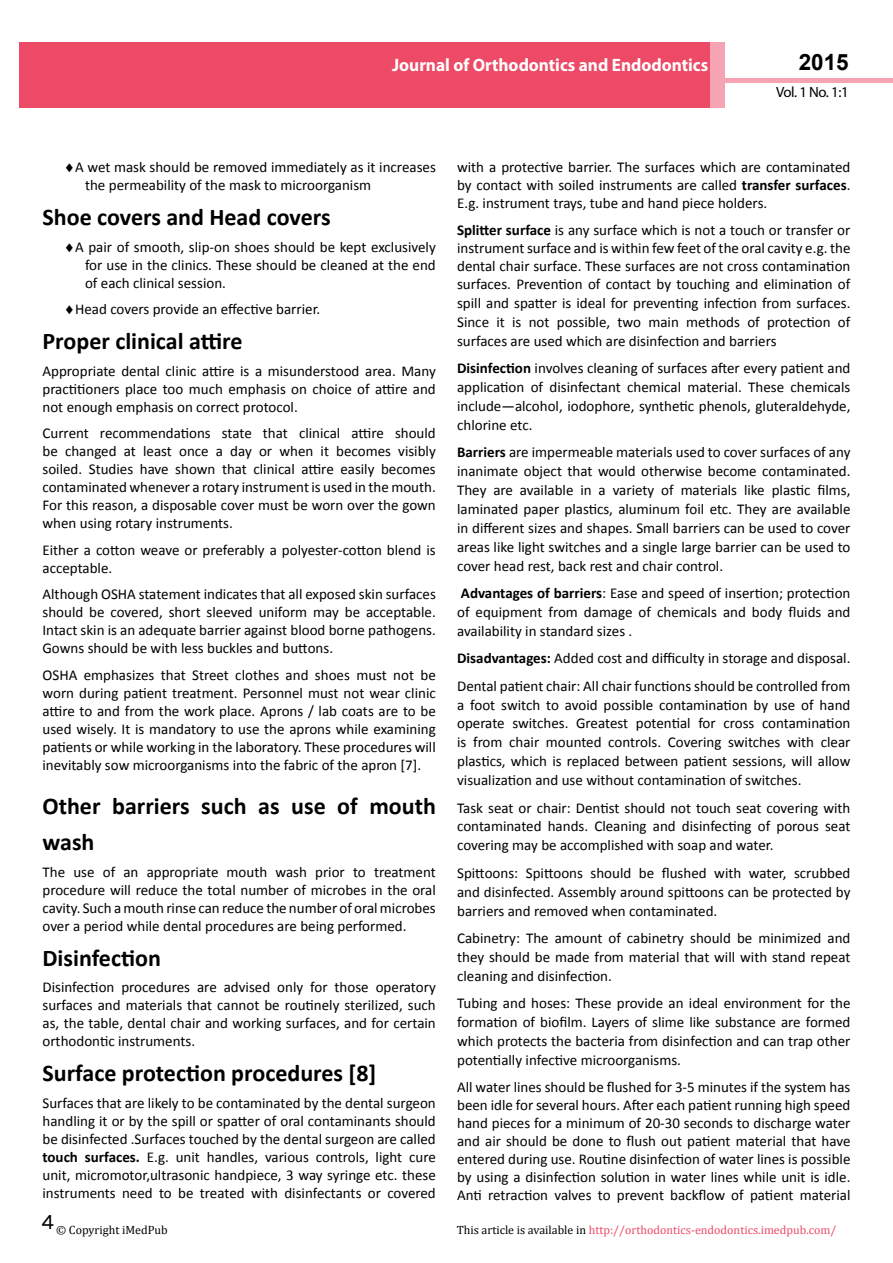
<style>
.page{position:relative;width:893px;height:1263px;background:#fff}
.page>*{position:absolute;margin:0;border:0;box-sizing:border-box;transform-origin:0 0}
.t1{font:25.5px "Tunga";color:#000}
.t2{font:700 24px/36px "Calibri";color:#000}
.t3{font:700 22.5px "Arial";color:#000}
.t4{font:700 18px "Myriad Pro";color:#fff;scale:.96 1}
.t5{font:15px/18px "Calibri";color:#000;text-align:justify}
.t6{font:14.85px "Myriad Pro";color:#000}
.t7{font:12px "Cambria";color:#ed4a67}
.t8{font:12px "Cambria";color:#000}
.s1{font-weight:700}
.s2{color:#000}
</style>
<div class="page">
<hr style="left:725px;top:78px;width:168px;height:4px;background:#f6a4b3">
<div style="left:19px;top:42px;width:690px;height:66px;background:#ed4a67"></div>
<div style="left:709px;top:42px;width:16px;height:66px;background:#f6a4b3"></div>
<p class="t4" style="left:517px;top:53px;width:198px">ARCHIVOS D MEDICINA</p>
<h3 class="t3" style="left:799px;top:47px;width:52px">2015</h3>
<p class="t6" style="left:776px;top:83px;width:74px">Vol. 1 No. 1:1</p>
<p class="t4" style="left:392px;top:53px;width:331px">Journal of Orthodontics and Endodontics</p>
<p class="t5" style="left:85px;top:158px;width:352px;text-indent:-21px">♦A wet mask should be removed immediately as it increases the permeability of the mask to microorganism</p>
<h2 class="t2" style="left:43px;top:199px;width:290px">Shoe covers and Head covers</h2>
<p class="t5" style="left:85px;top:238px;width:352px;text-indent:-21px">♦A pair of smooth, slip-on shoes should be kept exclusively for use in the clinics. These should be cleaned at the end of each clinical session.</p>
<p class="t5" style="left:64px;top:300px;width:258px">♦Head covers provide an effective barrier.</p>
<h2 class="t2" style="left:43px;top:323px;width:201px">Proper clinical attire</h2>
<p class="t5" style="left:43px;top:362px;width:395px">Appropriate dental clinic attire is a misunderstood area. Many practitioners place too much emphasis on choice of attire and not enough emphasis on correct protocol.</p>
<p class="t5" style="left:43px;top:424px;width:395px">Current recommendations state that clinical attire should be changed at least once a day or when it becomes visibly soiled. Studies have shown that clinical attire easily becomes contaminated whenever a rotary instrument is used in the mouth.<br>For this reason, a disposable cover must be worn over the gown when using rotary instruments.</p>
<p class="t5" style="left:43px;top:541px;width:395px">Either a cotton weave or preferably a polyester-cotton blend is acceptable.</p>
<p class="t5" style="left:43px;top:585px;width:395px">Although OSHA statement indicates that all exposed skin surfaces should be covered, short sleeved uniform may be acceptable.<br>Intact skin is an adequate barrier against blood borne pathogens.<br>Gowns should be with less buckles and buttons.</p>
<p class="t5" style="left:43px;top:666px;width:395px">OSHA emphasizes that Street clothes and shoes must not be worn during patient treatment. Personnel must not wear clinic attire to and from the work place. Aprons / lab coats are to be used wisely. It is mandatory to use the aprons while examining patients or while working in the laboratory. These procedures will inevitably sow microorganisms into the fabric of the apron [7].</p>
<h2 class="t2" style="left:43px;top:788px;width:395px">Other barriers such as use of mouth wash</h2>
<p class="t5" style="left:43px;top:863px;width:395px">The use of an appropriate mouth wash prior to treatment procedure will reduce the total number of microbes in the oral cavity. Such a mouth rinse can reduce the number of oral microbes over a period while dental procedures are being performed.</p>
<h2 class="t2" style="left:43px;top:940px;width:120px">Disinfection</h2>
<p class="t5" style="left:43px;top:978px;width:395px">Disinfection procedures are advised only for those operatory surfaces and materials that cannot be routinely sterilized, such as, the table, dental chair and working surfaces, and for certain orthodontic instruments.</p>
<h2 class="t2" style="left:43px;top:1055px;width:335px">Surface protection procedures [8]</h2>
<p class="t5" style="left:43px;top:1094px;width:395px">Surfaces that are likely to be contaminated by the dental surgeon handling it or by the spill or spatter of oral contaminants should be disinfected .Surfaces touched by the dental surgeon are called <span class="s1">touch surfaces.</span> E.g. unit handles, various controls, light cure unit, micromotor,ultrasonic handpiece, 3 way syringe etc. these instruments need to be treated with disinfectants or covered</p>
<p class="t5" style="left:457px;top:158px;width:395px">with a protective barrier. The surfaces which are contaminated by contact with soiled instruments are called <span class="s1">transfer surfaces</span>.<br>E.g. instrument trays, tube and hand piece holders.</p>
<p class="t5" style="left:457px;top:221px;width:395px;line-height:18.5px"><span class="s1">Splitter surface</span> is any surface which is not a touch or transfer or instrument surface and is within few feet of the oral cavity e.g. the dental chair surface. These surfaces are not cross contamination surfaces. Prevention of contact by touching and elimination of spill and spatter is ideal for preventing infection from surfaces.<br>Since it is not possible, two main methods of protection of surfaces are used which are disinfection and barriers</p>
<p class="t5" style="left:457px;top:359px;width:395px;line-height:18.9px"><span class="s1">Disinfection</span> involves cleaning of surfaces after every patient and application of disinfectant chemical material. These chemicals include—alcohol, iodophore, synthetic phenols, gluteraldehyde, chlorine etc.</p>
<p class="t5" style="left:457px;top:443px;width:395px;line-height:18.9px"><span class="s1">Barriers</span> are impermeable materials used to cover surfaces of any inanimate object that would otherwise become contaminated.<br>They are available in a variety of materials like plastic films, laminated paper plastics, aluminum foil etc. They are available in different sizes and shapes. Small barriers can be used to cover areas like light switches and a single large barrier can be used to cover head rest, back rest and chair control.</p>
<p class="t5" style="left:457px;top:584px;width:395px;line-height:18.9px"><span class="s1">Advantages of barriers</span>: Ease and speed of insertion; protection of equipment from damage of chemicals and body fluids and availability in standard sizes .</p>
<p class="t5" style="left:457px;top:644px;width:395px;line-height:27.5px"><span class="s1">Disadvantages:</span> Added cost and difficulty in storage and disposal.<br>Dental patient chair: All chair functions should be controlled from</p>
<p class="t5" style="left:457px;top:695px;width:395px;line-height:18.9px">a foot switch to avoid possible contamination by use of hand operate switches. Greatest potential for cross contamination is from chair mounted controls. Covering switches with clear plastics, which is replaced between patient sessions, will allow visualization and use without contamination of switches.</p>
<p class="t5" style="left:457px;top:798px;width:395px;line-height:18.9px">Task seat or chair: Dentist should not touch seat covering with contaminated hands. Cleaning and disinfecting of porous seat covering may be accomplished with soap and water.</p>
<p class="t5" style="left:457px;top:863px;width:395px;line-height:18.9px">Spittoons: Spittoons should be flushed with water, scrubbed and disinfected. Assembly around spittoons can be protected by barriers and removed when contaminated.</p>
<p class="t5" style="left:457px;top:928px;width:395px;line-height:18.9px">Cabinetry: The amount of cabinetry should be minimized and they should be made from material that will with stand repeat cleaning and disinfection.</p>
<p class="t5" style="left:457px;top:994px;width:395px;line-height:18.9px">Tubing and hoses: These provide an ideal environment for the formation of biofilm. Layers of slime like substance are formed which protects the bacteria from disinfection and can trap other potentially infective microorganisms.</p>
<p class="t5" style="left:457px;top:1078px;width:395px">All water lines should be flushed for 3-5 minutes if the system has been idle for several hours. After each patient running high speed hand pieces for a minimum of 20-30 seconds to discharge water and air should be done to flush out patient material that have entered during use. Routine disinfection of water lines is possible by using a disinfection solution in water lines while unit is idle.<br>Anti retraction valves to prevent backflow of patient material</p>
<h1 class="t1" style="left:41px;top:1205px;width:15px">4</h1>
<p class="t8" style="left:56px;top:1222px;width:113px">© Copyright iMedPub</p>
<p class="t7" style="left:457px;top:1222px;width:381px"><span class="s2">This article is available in</span> http://orthodontics-endodontics.imedpub.com/</p>
</div>
